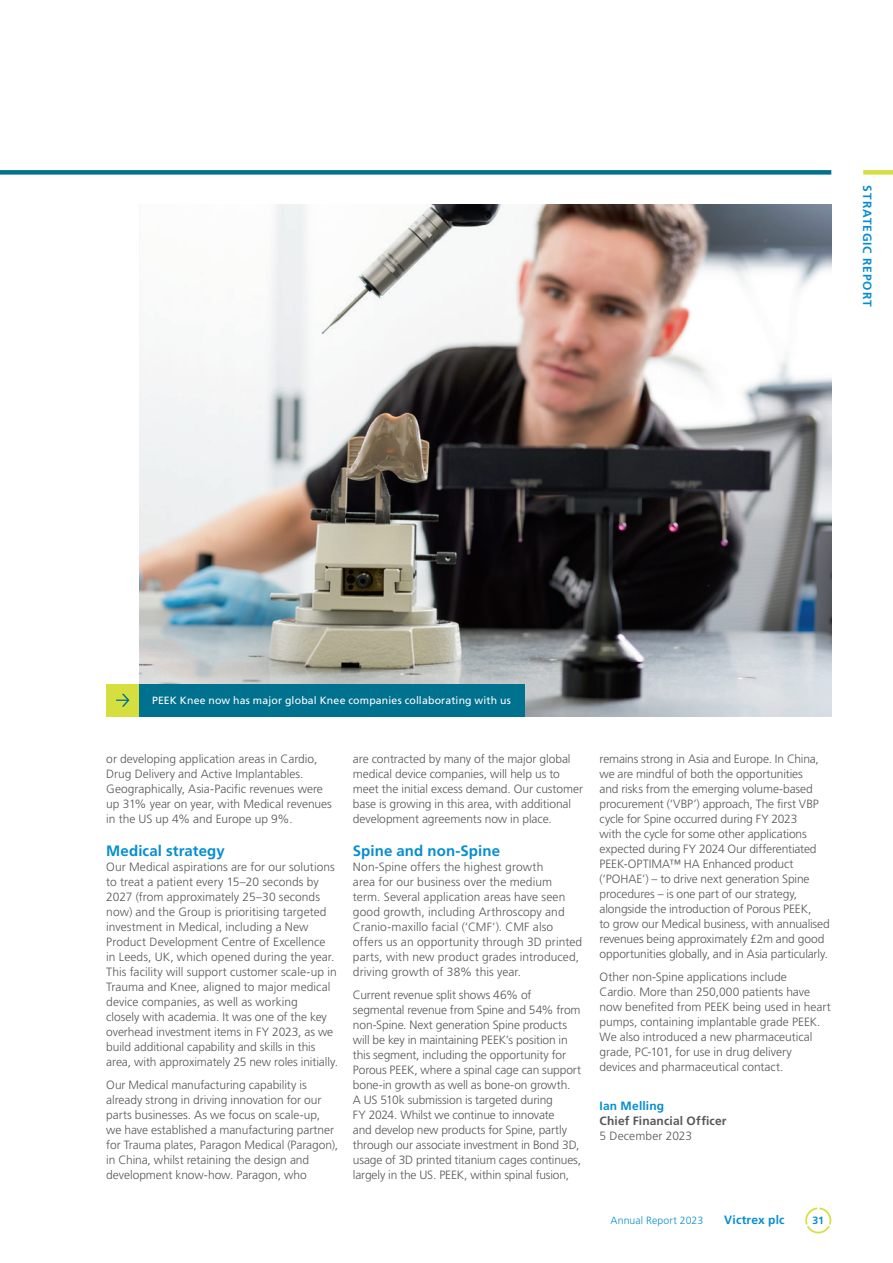
<style>
.page{position:relative;width:893px;height:1263px;background:#fff}
.page>*{position:absolute;margin:0;border:0;box-sizing:border-box;transform-origin:0 0}
.Subhead_1{font:700 15px "Frutiger LT Pro";letter-spacing:.005em;color:#068ed0}
.Body_Text{font:300 12px/15px "Frutiger LT Pro";letter-spacing:-.005em;color:#57585a}
.Signoff_2{font:700 12px "Frutiger LT Pro";letter-spacing:.01em;color:#57585a}
.Signoff_1{font:700 12px "Frutiger LT Pro";letter-spacing:.02em;color:#068ed0}
.Signoff_1-2{font:700 12px "Frutiger LT Pro";letter-spacing:.07em;color:#068ed0}
.Signoff_3{font:300 12px "Frutiger LT Pro";letter-spacing:.005em;color:#57585a}
.t1{font:10.5px "Frutiger LT Pro";letter-spacing:.015em;color:#fff}
.t2{font:300 10.5px "Frutiger LT Pro";letter-spacing:.01em;color:#068ed0}
.t3{font:700 10.5px "Frutiger LT Pro";color:#068ed0}
</style>
<div class="page">
<div style="left:0;top:170px;width:831px;height:5px;background:#00718e"></div>
<img style="left:139px;top:204px;width:692px;height:513px">
<div style="left:106px;top:684px;width:33px;height:33px;background:#d5df3f"></div>
<div style="left:139px;top:684px;width:386px;height:33px;background:#00718e"></div>
<svg style="left:116px;top:694px;width:13px;height:13px"></svg>
<div style="left:863px;top:170px;width:30px;height:5px;background:#d5df3f"></div>
<svg style="left:805px;top:1207px;width:26px;height:26px"></svg>
<p class="Signoff_1-2" style="left:874px;top:185px;width:123px;rotate:90deg">STRATEGIC REPORT</p>
<p class="t1" style="left:152px;top:694px;width:360px">PEEK Knee now has major global Knee companies collaborating with us</p>
<p class="Body_Text" style="left:106px;top:752px;width:227px">or developing application areas in Cardio, Drug Delivery and Active Implantables.<br>Geographically, Asia-Pacific revenues were up 31% year on year, with Medical revenues in the US up 4% and Europe up 9%.</p>
<p class="Subhead_1" style="left:106px;top:842px;width:120px">Medical strategy</p>
<p class="Body_Text" style="left:106px;top:860px;width:233px">Our Medical aspirations are for our solutions to treat a patient every 15–20 seconds by 2027 (from approximately 25–30 seconds now) and the Group is prioritising targeted investment in Medical, including a New Product Development Centre of Excellence<br>in Leeds, UK, which opened during the year.<br>This facility will support customer scale‑up in Trauma and Knee, aligned to major medical device companies, as well as working<br>closely with academia. It was one of the key overhead investment items in FY 2023, as we build additional capability and skills in this area, with approximately 25 new roles initially.</p>
<p class="Body_Text" style="left:106px;top:1077px;width:233px">Our Medical manufacturing capability is already strong in driving innovation for our parts businesses. As we focus on scale-up, we have established a manufacturing partner for Trauma plates, Paragon Medical (Paragon), in China, whilst retaining the design and development know-how. Paragon, who</p>
<p class="Body_Text" style="left:353px;top:752px;width:232px">are contracted by many of the major global medical device companies, will help us to meet the initial excess demand. Our customer base is growing in this area, with additional development agreements now in place.</p>
<p class="Subhead_1" style="left:353px;top:842px;width:149px">Spine and non-Spine</p>
<p class="Body_Text" style="left:353px;top:860px;width:231px">Non-Spine offers the highest growth<br>area for our business over the medium term. Several application areas have seen good growth, including Arthroscopy and Cranio‑maxillo facial (‘CMF’). CMF also offers us an opportunity through 3D printed parts, with new product grades introduced, driving growth of 38% this year.</p>
<p class="Body_Text" style="left:353px;top:987px;width:230px">Current revenue split shows 46% of segmental revenue from Spine and 54% from non-Spine. Next generation Spine products will be key in maintaining PEEK’s position in this segment, including the opportunity for Porous PEEK, where a spinal cage can support bone-in growth as well as bone-on growth.<br>A US 510k submission is targeted during<br>FY 2024. Whilst we continue to innovate<br>and develop new products for Spine, partly through our associate investment in Bond 3D, usage of 3D printed titanium cages continues, largely in the US. PEEK, within spinal fusion,</p>
<p class="Body_Text" style="left:600px;top:752px;width:232px">remains strong in Asia and Europe. In China, we are mindful of both the opportunities<br>and risks from the emerging volume-based procurement (‘VBP’) approach, The first VBP cycle for Spine occurred during FY 2023<br>with the cycle for some other applications expected during FY 2024 Our differentiated PEEK-OPTIMA™ HA Enhanced product (‘POHAE’) – to drive next generation Spine procedures – is one part of our strategy, alongside the introduction of Porous PEEK,<br>to grow our Medical business, with annualised revenues being approximately £2m and good opportunities globally, and in Asia particularly.</p>
<p class="Body_Text" style="left:600px;top:969px;width:233px">Other non-Spine applications include<br>Cardio. More than 250,000 patients have now benefited from PEEK being used in heart pumps, containing implantable grade PEEK.<br>We also introduced a new pharmaceutical grade, PC-101, for use in drug delivery devices and pharmaceutical contact.</p>
<p class="Signoff_1" style="left:600px;top:1099px;width:66px">Ian Melling</p>
<p class="Signoff_2" style="left:600px;top:1114px;width:128px">Chief Financial Officer</p>
<p class="Signoff_3" style="left:600px;top:1129px;width:94px">5 December 2023</p>
<p class="t2" style="left:611px;top:1214px;width:94px">Annual Report 2023</p>
<p class="Signoff_1" style="left:724px;top:1213px;width:62px">Victrex plc</p>
<p class="t3" style="left:812px;top:1214px;width:13px">31</p>
</div>
